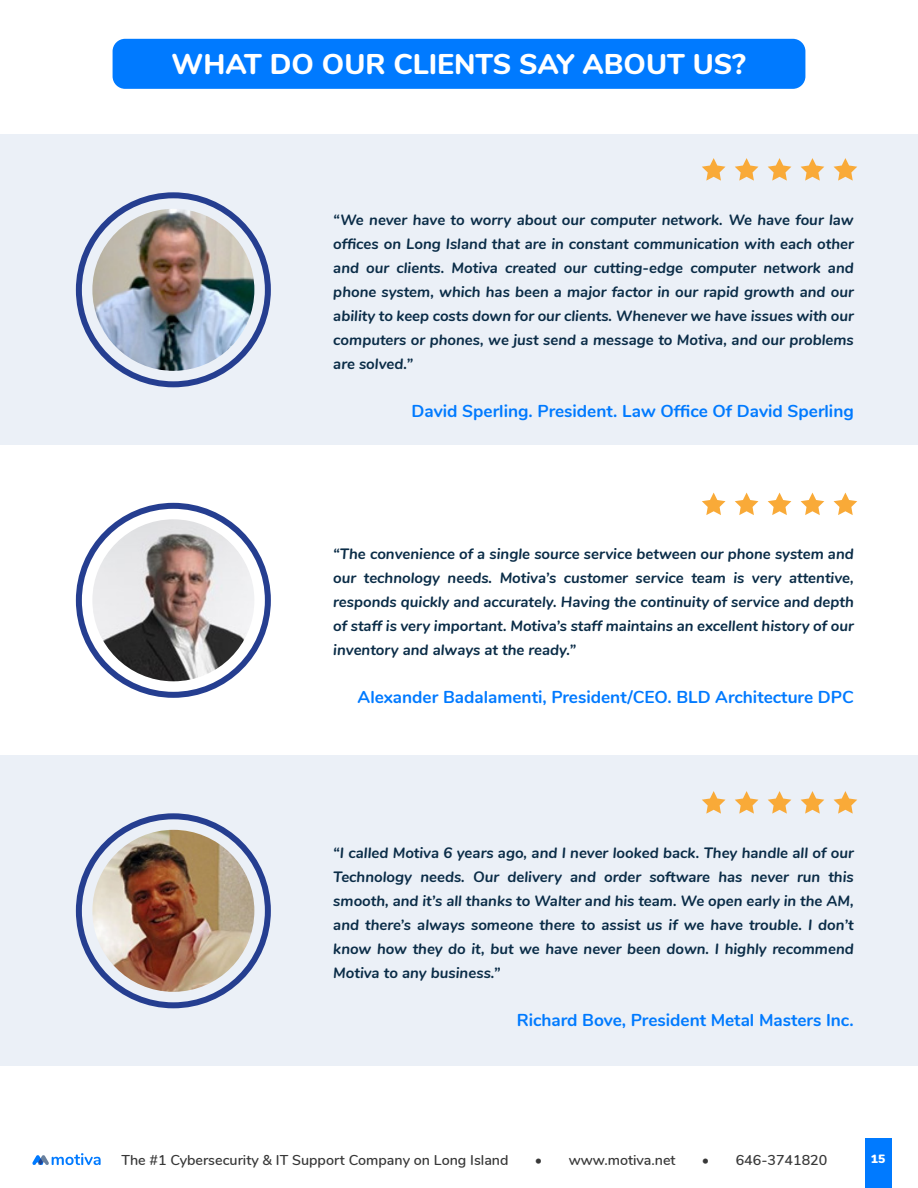
<style>
.page{position:relative;width:918px;height:1188px;background:#fff}
.page>*{position:absolute;margin:0;border:0;box-sizing:border-box;transform-origin:0 0}
.t1{font:800 28.5px "Nunito";color:#fff}
.t2{font:700 17.25px "Nunito";color:#007aff}
.t3{font:italic 700 15px/24px "Nunito";color:#0a2c47;text-align:justify}
.t4{font:600 14.25px "Nunito";color:#383838}
.t5{font:900 12px "Nunito";color:#fff}
</style>
<div class="page">
<div style="left:113px;top:39px;width:692px;height:50px;background:#007aff;border-radius:13px"></div>
<div style="left:865px;top:1138px;width:26px;height:50px;background:#007aff"></div>
<svg style="left:32px;top:1153px;width:69px;height:12px"></svg>
<div style="left:0;top:135px;width:918px;height:310px;background:#ebf0f7"></div>
<div style="left:76px;top:192px;width:195px;height:195px;border:6px solid #253e90;border-radius:50%"></div>
<svg style="left:702px;top:158px;width:24px;height:23px"></svg>
<svg style="left:735px;top:158px;width:23px;height:23px"></svg>
<svg style="left:768px;top:158px;width:23px;height:23px"></svg>
<svg style="left:801px;top:158px;width:23px;height:23px"></svg>
<svg style="left:834px;top:158px;width:23px;height:23px"></svg>
<img style="left:92px;top:209px;width:162px;height:162px;border-radius:81px">
<div style="left:76px;top:503px;width:195px;height:195px;border:6px solid #253e90;border-radius:50%"></div>
<svg style="left:702px;top:493px;width:24px;height:22px"></svg>
<svg style="left:735px;top:493px;width:23px;height:22px"></svg>
<svg style="left:768px;top:493px;width:23px;height:22px"></svg>
<svg style="left:801px;top:493px;width:23px;height:22px"></svg>
<svg style="left:834px;top:493px;width:23px;height:22px"></svg>
<div style="left:0;top:756px;width:918px;height:310px;background:#ebf0f7"></div>
<div style="left:76px;top:813px;width:195px;height:195px;border:6px solid #253e90;border-radius:50%"></div>
<svg style="left:702px;top:791px;width:24px;height:23px"></svg>
<svg style="left:735px;top:791px;width:23px;height:23px"></svg>
<svg style="left:768px;top:791px;width:23px;height:23px"></svg>
<svg style="left:801px;top:791px;width:23px;height:23px"></svg>
<svg style="left:834px;top:791px;width:23px;height:23px"></svg>
<img style="left:92px;top:519px;width:162px;height:162px;border-radius:81px">
<img style="left:92px;top:830px;width:162px;height:162px;border-radius:81px">
<h1 class="t1" style="left:172px;top:43px;width:576px">WHAT DO OUR CLIENTS SAY ABOUT US?</h1>
<p class="t3" style="left:333px;top:207px;width:522px">“We never have to worry about our computer network. We have four law offices on Long Island that are in constant communication with each other and our clients. Motiva created our cutting-edge computer network and phone system, which has been a major factor in our rapid growth and our ability to keep costs down for our clients. Whenever we have issues with our computers or phones, we just send a message to Motiva, and our problems are solved.”</p>
<p class="t2" style="left:412px;top:398px;width:444px">David Sperling. President. Law Office Of David Sperling</p>
<p class="t3" style="left:333px;top:541px;width:522px">“The convenience of a single source service between our phone system and our technology needs. Motiva’s customer service team is very attentive, responds quickly and accurately. Having the continuity of service and depth of staff is very important. Motiva’s staff maintains an excellent history of our inventory and always at the ready.”</p>
<p class="t2" style="left:358px;top:685px;width:498px">Alexander Badalamenti, President/CEO. BLD Architecture DPC</p>
<p class="t3" style="left:333px;top:840px;width:522px">“I called Motiva 6 years ago, and I never looked back. They handle all of our Technology needs. Our delivery and order software has never run this smooth, and it’s all thanks to Walter and his team. We open early in the AM, and there’s always someone there to assist us if we have trouble. I don’t know how they do it, but we have never been down. I highly recommend Motiva to any business.”</p>
<p class="t2" style="left:517px;top:1007px;width:339px">Richard Bove, President Metal Masters Inc.</p>
<p class="t4" style="left:121px;top:1149px;width:389px">The #1 Cybersecurity &amp; IT Support Company on Long Island</p>
<p class="t4" style="left:535px;top:1149px;width:142px">• www.motiva.net</p>
<p class="t4" style="left:702px;top:1149px;width:127px">• 646-3741820</p>
<p class="t5" style="left:871px;top:1150px;width:16px">15</p>
</div>
